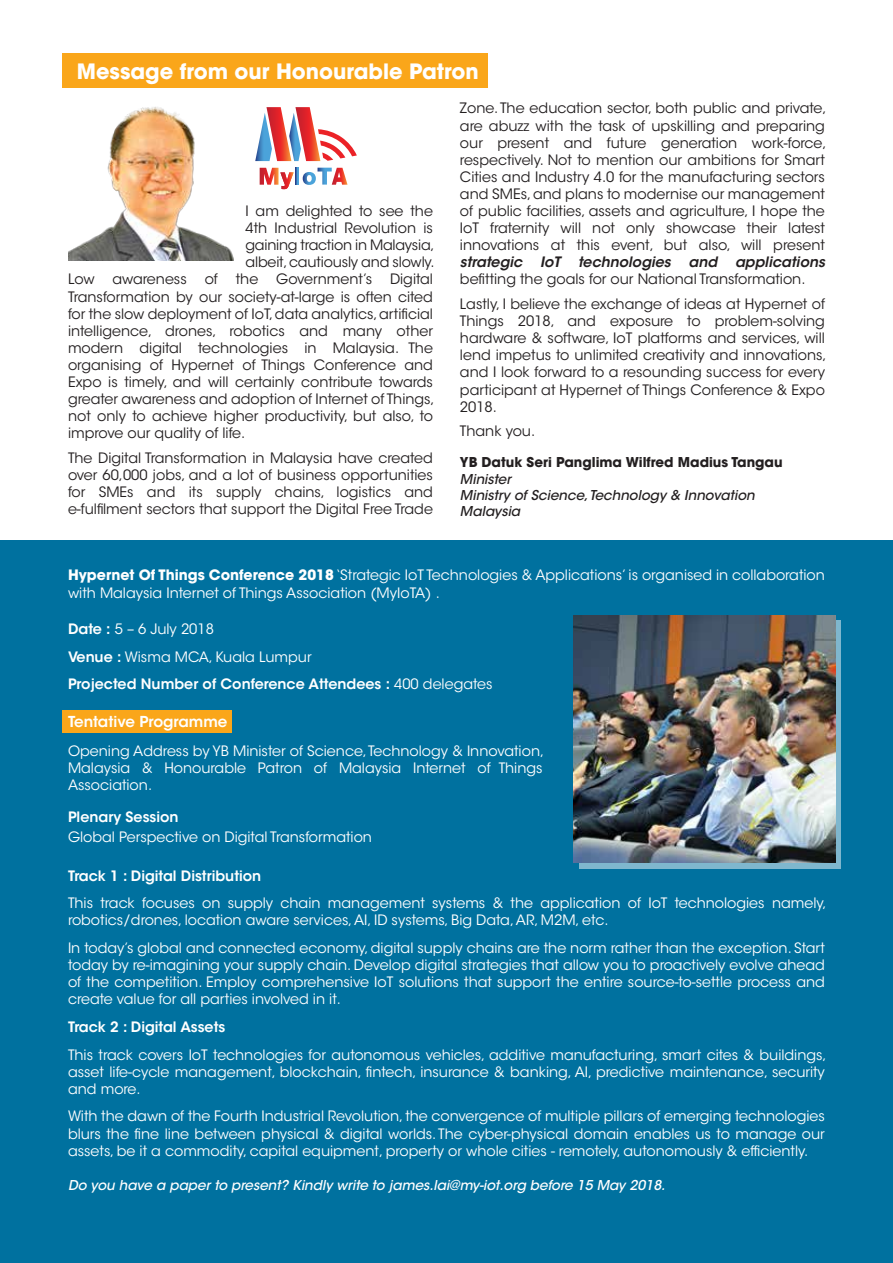
<style>
.page{position:relative;width:893px;height:1263px;background:#fff}
.page>*{position:absolute;margin:0;border:0;box-sizing:border-box;transform-origin:0 0}
.t1{font:700 21px "ITC Avant Garde Std";color:#fff}
.t2{font:600 15px "ITC Avant Garde Std";color:#fff}
.t3{font:14.25px/17.1px "ITC Avant Garde Std";color:#231f20;text-align:justify}
.t4{font:14.25px/17.1px "ITC Avant Garde Std";color:#fff;text-align:justify}
.t5{font:600 14.25px/27.6px "ITC Avant Garde Std";color:#fff}
.t6{font:italic 600 14.25px "ITC Avant Garde Std";color:#231f20}
.t7{font:italic 500 13.5px "ITC Avant Garde Std";color:#fff}
.t8{font:italic 500 13.5px/16.2px "ITC Avant Garde Std";color:#231f20}
.t9{font:700 13.5px "ITC Avant Garde Std";color:#231f20}
.s1{font-weight:700}
.s2{font-weight:400}
</style>
<div class="page">
<div style="left:0;top:540px;width:893px;height:723px;background:#00719f"></div>
<div style="left:62px;top:710px;width:170px;height:23px;background:#faa61a"></div>
<div style="left:62px;top:54px;width:426px;height:34px;background:#faa61a"></div>
<img style="left:68px;top:107px;width:166px;height:154px">
<div style="left:580px;top:621px;width:261px;height:248px;background:linear-gradient(to right,#7fb7ce,#7fb7ce)"></div>
<img style="left:574px;top:615px;width:261px;height:247px">
<svg style="left:255px;top:107px;width:102px;height:54px"></svg>
<svg style="left:303px;top:168px;width:45px;height:17px"></svg>
<svg style="left:295px;top:168px;width:4px;height:17px"></svg>
<svg style="left:260px;top:168px;width:34px;height:21px"></svg>
<h1 class="t1" style="left:77px;top:57px;width:404px">Message from our Honourable Patron</h1>
<p class="t3" style="left:245px;top:203px;width:191px">I am delighted to see the 4th Industrial Revolution is gaining traction in Malaysia, albeit, cautiously and slowly.</p>
<p class="t3" style="left:68px;top:271px;width:28px">Low</p>
<p class="t3" style="left:112px;top:271px;width:76px">awareness</p>
<p class="t3" style="left:205px;top:271px;width:15px">of</p>
<p class="t3" style="left:236px;top:271px;width:24px">the</p>
<p class="t3" style="left:276px;top:271px;width:97px">Government’s</p>
<p class="t3" style="left:68px;top:271px;width:368px;text-indent:322px">Digital Transformation by our society-at-large is often cited for the slow deployment of IoT, data analytics, artificial intelligence, drones, robotics and many other modern digital technologies in Malaysia. The organising of Hypernet of Things Conference and Expo is timely, and will certainly contribute towards greater awareness and adoption of Internet of Things, not only to achieve higher productivity, but also, to improve our quality of life.</p>
<p class="t3" style="left:68px;top:449px;width:366px">The Digital Transformation in Malaysia have created over 60,000 jobs, and a lot of business opportunities for SMEs and its supply chains, logistics and e-fulfilment sectors that support the Digital Free Trade</p>
<p class="t3" style="left:460px;top:100px;width:368px">Zone. The education sector, both public and private, are abuzz with the task of upskilling and preparing our present and future generation work-force, respectively. Not to mention our ambitions for Smart Cities and Industry 4.0 for the manufacturing sectors and SMEs, and plans to modernise our management of public facilities, assets and agriculture, I hope the IoT fraternity will not only showcase their latest innovations at this event, but also, will present</p>
<p class="t6" style="left:460px;top:253px;width:366px">strategic IoT technologies and applications</p>
<p class="t3" style="left:460px;top:267px;width:366px;line-height:24.6px">befitting the goals for our National Transformation.<br>Lastly, I believe the exchange of ideas at Hypernet of</p>
<p class="t3" style="left:460px;top:313px;width:368px">Things 2018, and exposure to problem-solving hardware &amp; software, IoT platforms and services, will lend impetus to unlimited creativity and innovations, and I look forward to a resounding success for every participant at Hypernet of Things Conference &amp; Expo 2018.</p>
<p class="t3" style="left:460px;top:423px;width:77px">Thank you.</p>
<p class="t9" style="left:460px;top:454px;width:324px">YB Datuk Seri Panglima Wilfred Madius Tangau</p>
<p class="t8" style="left:460px;top:471px;width:296px">Minister<br>Ministry of Science, Technology &amp; Innovation<br>Malaysia</p>
<p class="t4" style="left:68px;top:567px;width:758px"><span class="s1">Hypernet Of Things Conference 2018</span> ‘Strategic IoT Technologies &amp; Applications’ is organised in collaboration with Malaysia Internet of Things Association (MyIoTA) .</p>
<p class="t5" style="left:68px;top:615px;width:426px">Date : <span class="s2">5 – 6 July 2018<br></span>Venue : <span class="s2">Wisma MCA, Kuala Lumpur<br></span>Projected Number of Conference Attendees : <span class="s2">400 delegates</span></p>
<p class="t2" style="left:68px;top:712px;width:161px">Tentative Programme</p>
<p class="t4" style="left:68px;top:742px;width:478px">Opening Address by YB Minister of Science, Technology &amp; Innovation, Malaysia &amp; Honourable Patron of Malaysia Internet of Things Association.</p>
<p class="t5" style="left:68px;top:802px;width:112px">Plenary Session</p>
<p class="t4" style="left:68px;top:828px;width:306px">Global Perspective on Digital Transformation</p>
<p class="t5" style="left:68px;top:862px;width:195px">Track 1 : Digital Distribution</p>
<p class="t4" style="left:68px;top:895px;width:760px">This track focuses on supply chain management systems &amp; the application of IoT technologies namely, robotics/drones, location aware services, AI, ID systems, Big Data, AR, M2M, etc.</p>
<p class="t4" style="left:68px;top:939px;width:758px">In today’s global and connected economy, digital supply chains are the norm rather than the exception. Start today by re-imagining your supply chain. Develop digital strategies that allow you to proactively evolve ahead of the competition. Employ comprehensive IoT solutions that support the entire source-to-settle process and create value for all parties involved in it.</p>
<p class="t5" style="left:68px;top:1013px;width:159px">Track 2 : Digital Assets</p>
<p class="t4" style="left:68px;top:1046px;width:760px">This track covers IoT technologies for autonomous vehicles, additive manufacturing, smart cites &amp; buildings, asset life-cycle management, blockchain, fintech, insurance &amp; banking, AI, predictive maintenance, security and more.</p>
<p class="t4" style="left:68px;top:1108px;width:758px">With the dawn of the Fourth Industrial Revolution, the convergence of multiple pillars of emerging technologies blurs the fine line between physical &amp; digital worlds. The cyber-physical domain enables us to manage our assets, be it a commodity, capital equipment, property or whole cities - remotely, autonomously &amp; efficiently.</p>
<p class="t7" style="left:68px;top:1176px;width:599px">Do you have a paper to present? Kindly write to james.lai@my-iot.org before 15 May 2018.</p>
</div>
